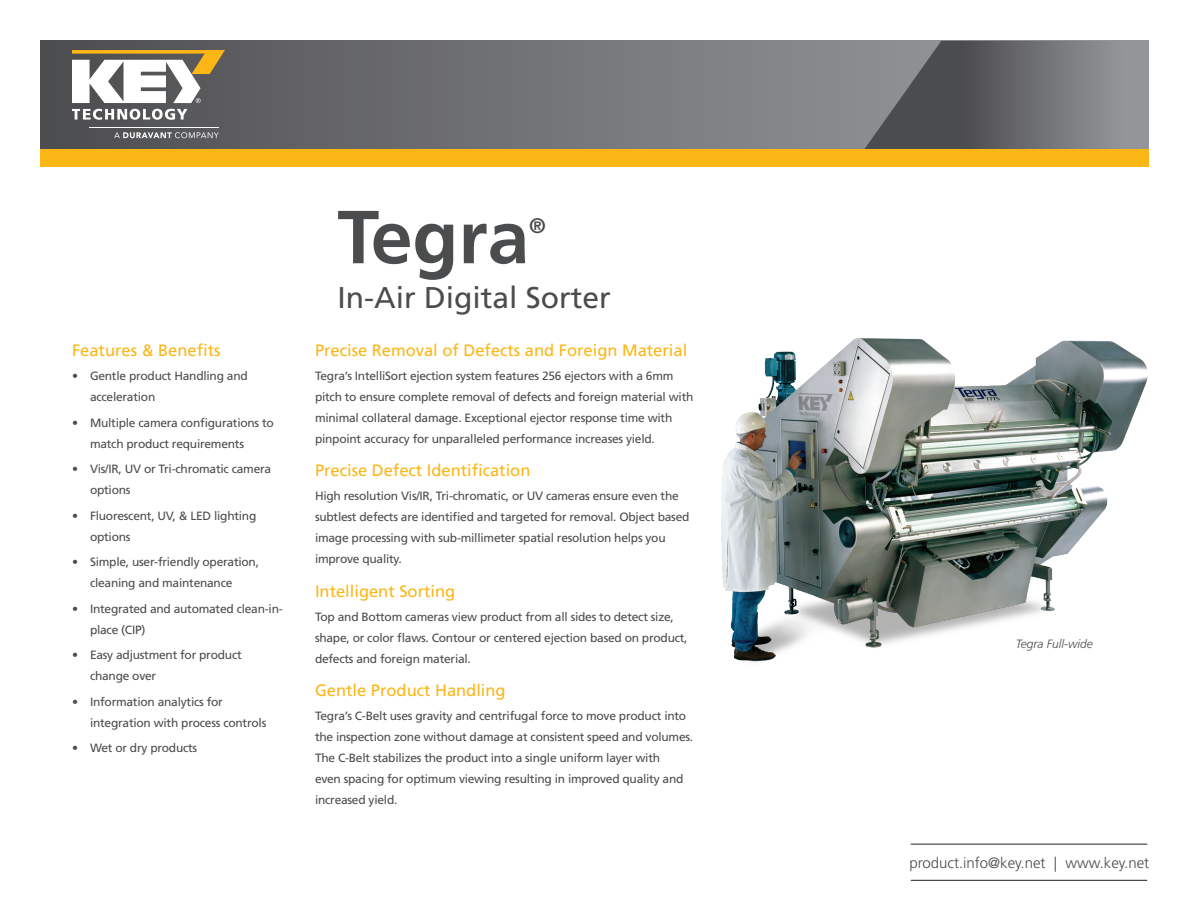
<style>
.page{position:relative;width:1188px;height:918px;background:#fff}
.page>*{position:absolute;margin:0;border:0;box-sizing:border-box;transform-origin:0 0}
.Headline{font:700 75px "Frutiger LT Std";color:#4b4c4d}
.Tag_Line{font:30px "Frutiger LT Std";color:#4b4c4d}
.Headline-2{font:700 21px "Frutiger LT Std";color:#4b4c4d}
.Subhead_1{font:16.5px "Frutiger LT Std";color:#fcb615}
.t1{font:300 15px "Frutiger LT Std";color:#4b4c4d}
.Body{font:12px/21px "Frutiger LT Std";letter-spacing:-.02em;color:#4b4c4d}
.t2{font:italic 300 12px "Frutiger LT Std";color:#4b4c4d}
</style>
<div class="page">
<svg style="left:41px;top:41px;width:820px;height:108px;background:#6f7072"></svg>
<svg style="left:861px;top:41px;width:288px;height:108px;background:#6f7073"></svg>
<div style="left:41px;top:149px;width:1108px;height:18px;background:#fcb615"></div>
<hr style="left:911px;top:844px;width:236px;height:1px;background:#231f20">
<hr style="left:911px;top:880px;width:236px;height:1px;background:#231f20">
<svg style="left:72px;top:50px;width:153px;height:53px"></svg>
<svg style="left:72px;top:109px;width:115px;height:11px"></svg>
<svg style="left:114px;top:132px;width:105px;height:6px"></svg>
<hr style="left:90px;top:127px;width:129px;height:1px;background:#fff">
<img style="left:721px;top:338px;width:427px;height:325px">
<p class="Subhead_1" style="left:72px;top:341px;width:150px">Features &amp; Benefits</p>
<p class="Body" style="left:90px;top:365px;width:159px;text-indent:-18px">• Gentle product Handling and acceleration</p>
<p class="Body" style="left:90px;top:412px;width:185px;text-indent:-18px">• Multiple camera configurations to match product requirements</p>
<p class="Body" style="left:90px;top:458px;width:183px;text-indent:-18px">• Vis/IR, UV or Tri-chromatic camera options</p>
<p class="Body" style="left:90px;top:505px;width:168px;text-indent:-18px">• Fluorescent, UV, &amp; LED lighting options</p>
<p class="Body" style="left:90px;top:551px;width:171px;text-indent:-18px">• Simple, user-friendly operation, cleaning and maintenance</p>
<p class="Body" style="left:90px;top:598px;width:194px;text-indent:-18px">• Integrated and automated clean-in&shy;place (CIP)</p>
<p class="Body" style="left:90px;top:644px;width:153px;text-indent:-18px">• Easy adjustment for product change over</p>
<p class="Body" style="left:90px;top:691px;width:178px;text-indent:-18px">• Information analytics for integration with process controls</p>
<p class="Body" style="left:72px;top:737px;width:127px">• Wet or dry products</p>
<p class="Headline" style="left:338px;top:193px;width:193px">Tegra</p>
<p class="Headline-2" style="left:529px;top:214px;width:18px">®</p>
<p class="Tag_Line" style="left:338px;top:280px;width:275px">In-Air Digital Sorter</p>
<p class="Subhead_1" style="left:315px;top:341px;width:374px">Precise Removal of Defects and Foreign Material</p>
<p class="Body" style="left:315px;top:365px;width:380px">Tegra’s IntelliSort ejection system features 256 ejectors with a 6mm pitch to ensure complete removal of defects and foreign material with minimal collateral damage. Exceptional ejector response time with pinpoint accuracy for unparalleled performance increases yield.</p>
<p class="Subhead_1" style="left:315px;top:461px;width:217px">Precise Defect Identification</p>
<p class="Body" style="left:315px;top:486px;width:376px">High resolution Vis/IR, Tri-chromatic, or UV cameras ensure even the subtlest defects are identified and targeted for removal. Object based image processing with sub-millimeter spatial resolution helps you improve quality.</p>
<p class="Subhead_1" style="left:315px;top:581px;width:142px">Intelligent Sorting</p>
<p class="Body" style="left:315px;top:606px;width:374px">Top and Bottom cameras view product from all sides to detect size, shape, or color flaws. Contour or centered ejection based on product, defects and foreign material.</p>
<p class="Subhead_1" style="left:315px;top:680px;width:192px">Gentle Product Handling</p>
<p class="Body" style="left:315px;top:705px;width:380px">Tegra’s C-Belt uses gravity and centrifugal force to move product into the inspection zone without damage at consistent speed and volumes.<br>The C-Belt stabilizes the product into a single uniform layer with<br>even spacing for optimum viewing resulting in improved quality and increased yield.</p>
<p class="t2" style="left:1016px;top:637px;width:78px">Tegra Full-wide</p>
<p class="t1" style="left:909px;top:854px;width:241px">product.info@key.net | www.key.net</p>
</div>
